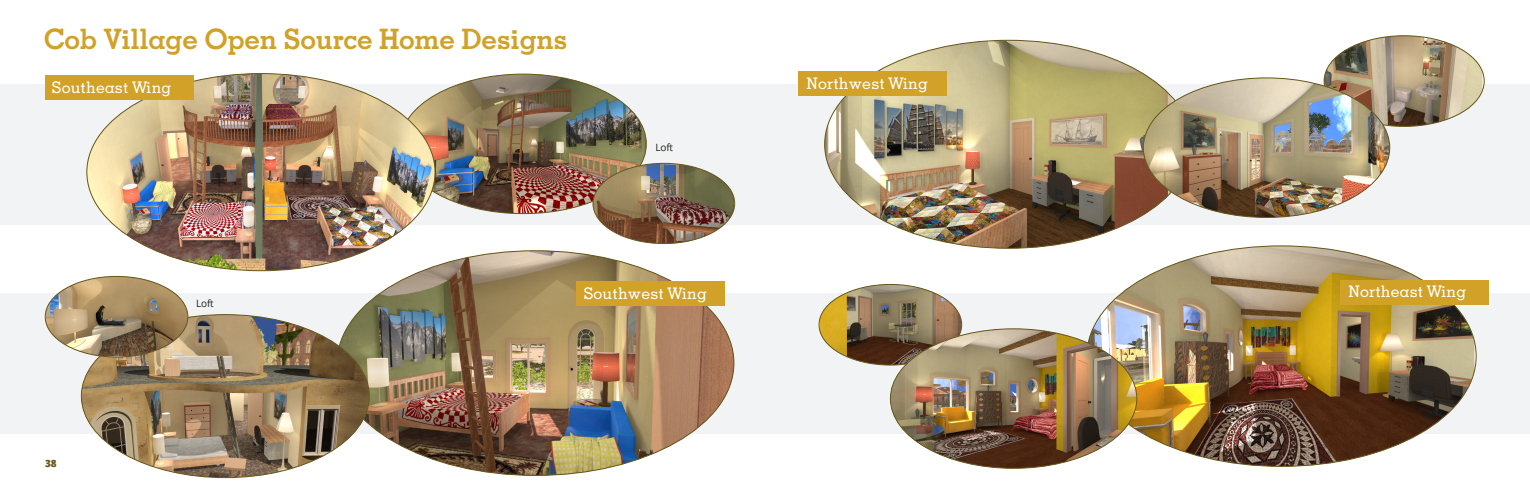
<style>
.page{position:relative;width:1530px;height:495px;background:#fff}
.page>*{position:absolute;margin:0;border:0;box-sizing:border-box;transform-origin:0 0}
.t1{font:700 28.12px "Memphis LT Std";letter-spacing:-.01em;color:#d1a128}
.t2{font:500 15.94px "Memphis LT Std";letter-spacing:.01em;color:#fff}
.t3{font:10px "Open Sans";letter-spacing:-.02em;color:#231f20}
.t4{font:800 10px "Open Sans";color:#655518}
</style>
<div class="page">
<div style="left:0;top:293px;width:1530px;height:140px;background:#f2f3f4"></div>
<div style="left:0;top:85px;width:1530px;height:140px;background:#f2f3f4"></div>
<img style="left:435px;top:74px;width:211px;height:140px">
<img style="left:355px;top:251px;width:379px;height:224px">
<img style="left:593px;top:163px;width:141px;height:80px">
<img style="left:1324px;top:36px;width:158px;height:90px">
<img style="left:87px;top:74px;width:348px;height:197px">
<img style="left:825px;top:40px;width:326px;height:208px">
<img style="left:1087px;top:246px;width:388px;height:220px">
<img style="left:82px;top:315px;width:287px;height:163px">
<img style="left:46px;top:276px;width:142px;height:80px">
<img style="left:820px;top:284px;width:142px;height:81px">
<div style="left:45px;top:75px;width:149px;height:25px;background:#d1a128"></div>
<div style="left:576px;top:281px;width:149px;height:25px;background:#d1a128"></div>
<div style="left:798px;top:72px;width:149px;height:24px;background:#d1a128"></div>
<div style="left:1340px;top:280px;width:149px;height:25px;background:#d1a128"></div>
<img style="left:1143px;top:78px;width:247px;height:139px">
<img style="left:890px;top:329px;width:247px;height:139px">
<h1 class="t1" style="left:44px;top:21px;width:525px">Cob Village Open Source Home Designs</h1>
<p class="t2" style="left:52px;top:77px;width:121px">Southeast Wing</p>
<p class="t3" style="left:656px;top:140px;width:19px">Loft</p>
<p class="t3" style="left:196px;top:297px;width:19px">Loft</p>
<p class="t2" style="left:584px;top:283px;width:125px">Southwest Wing</p>
<p class="t4" style="left:45px;top:456px;width:13px">38</p>
<p class="t2" style="left:806px;top:73px;width:123px">Northwest Wing</p>
<p class="t2" style="left:1348px;top:282px;width:119px">Northeast Wing</p>
</div>
